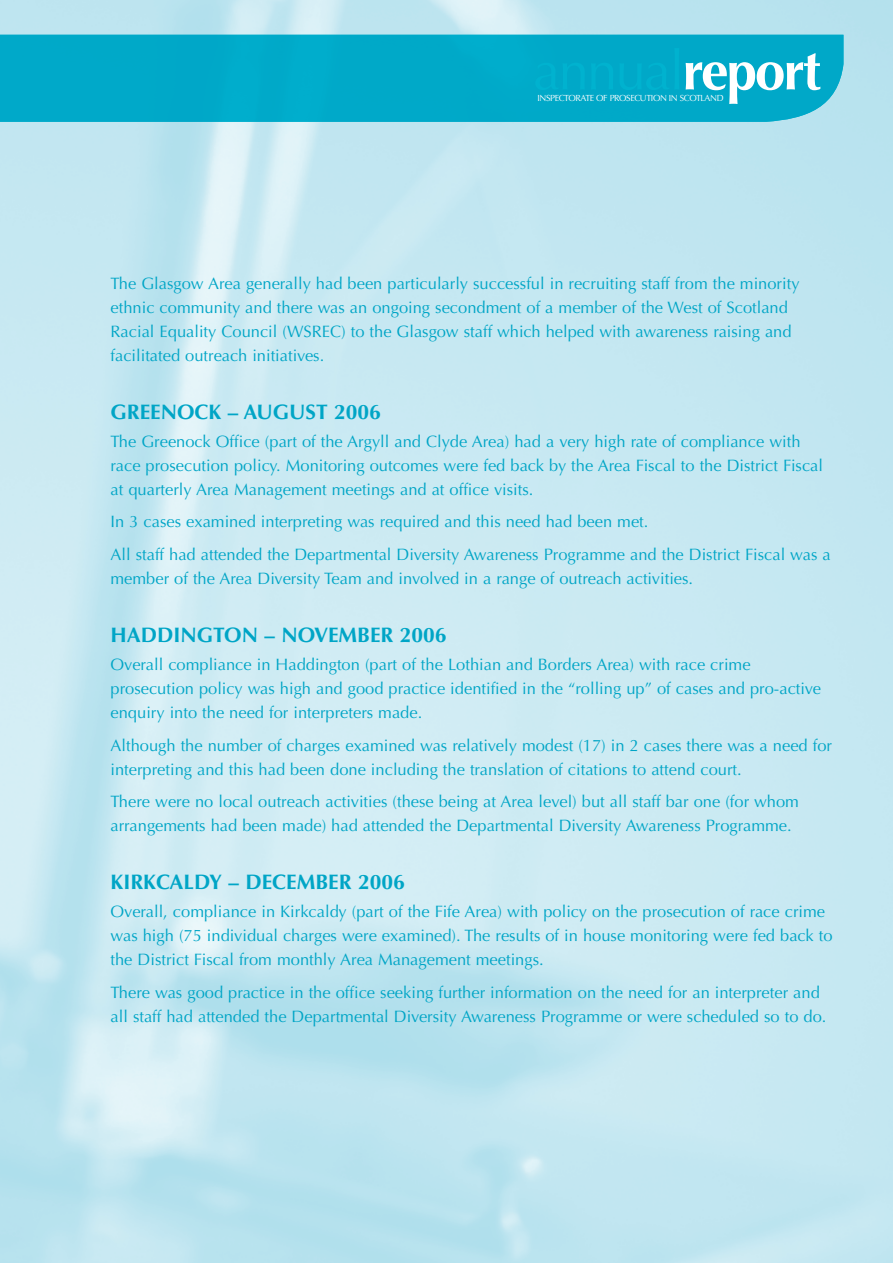
<style>
.page{position:relative;width:893px;height:1263px;background:#fff}
.page>*{position:absolute;margin:0;border:0;box-sizing:border-box;transform-origin:0 0}
.t1{font:55.05px "Optima LT Std";letter-spacing:-.04em;color:#00b2cf}
.t2{font:700 21px "Optima LT Std";color:#00a5c6}
.t3{font:16.5px/24px "Optima LT Std";color:#00a5c6}
.t4{font:8.85px "Optima LT Std";letter-spacing:-.045em;color:#fff}
.s1{font-weight:700;color:#fff}
</style>
<div class="page">
<img style="left:0;top:0;width:893px;height:1263px">
<div style="left:0;top:35px;width:843px;height:87px;background:#00a9c8"></div>
<h1 class="t1" style="left:533px;top:48px;width:289px">annual<span class="s1">report</span></h1>
<p class="t4" style="left:537px;top:95px;width:188px">INSPECTORATE OF PROSECUTION IN SCOTLAND</p>
<p class="t3" style="left:111px;top:272px;width:690px">The Glasgow Area generally had been particularly successful in recruiting staff from the minority ethnic community and there was an ongoing secondment of a member of the West of Scotland Racial Equality Council (WSREC) to the Glasgow staff which helped with awareness raising and facilitated outreach initiatives.</p>
<p class="t2" style="left:111px;top:403px;width:272px">GREENOCK – AUGUST 2006</p>
<p class="t3" style="left:111px;top:431px;width:714px">The Greenock Office (part of the Argyll and Clyde Area) had a very high rate of compliance with race prosecution policy. Monitoring outcomes were fed back by the Area Fiscal to the District Fiscal at quarterly Area Management meetings and at office visits.</p>
<p class="t3" style="left:111px;top:507px;width:722px;line-height:32.5px">In 3 cases examined interpreting was required and this need had been met.<br>All staff had attended the Departmental Diversity Awareness Programme and the District Fiscal was a</p>
<p class="t3" style="left:111px;top:568px;width:584px">member of the Area Diversity Team and involved in a range of outreach activities.</p>
<p class="t2" style="left:111px;top:626px;width:337px">HADDINGTON – NOVEMBER 2006</p>
<p class="t3" style="left:111px;top:654px;width:712px">Overall compliance in Haddington (part of the Lothian and Borders Area) with race crime prosecution policy was high and good practice identified in the “rolling up” of cases and pro-active enquiry into the need for interpreters made.</p>
<p class="t3" style="left:111px;top:735px;width:723px">Although the number of charges examined was relatively modest (17) in 2 cases there was a need for interpreting and this had been done including the translation of citations to attend court.</p>
<p class="t3" style="left:111px;top:791px;width:690px">There were no local outreach activities (these being at Area level) but all staff bar one (for whom arrangements had been made) had attended the Departmental Diversity Awareness Programme.</p>
<p class="t2" style="left:111px;top:873px;width:296px">KIRKCALDY – DECEMBER 2006</p>
<p class="t3" style="left:111px;top:901px;width:723px">Overall, compliance in Kirkcaldy (part of the Fife Area) with policy on the prosecution of race crime was high (75 individual charges were examined). The results of in house monitoring were fed back to the District Fiscal from monthly Area Management meetings.</p>
<p class="t3" style="left:111px;top:982px;width:717px">There was good practice in the office seeking further information on the need for an interpreter and all staff had attended the Departmental Diversity Awareness Programme or were scheduled so to do.</p>
</div>
